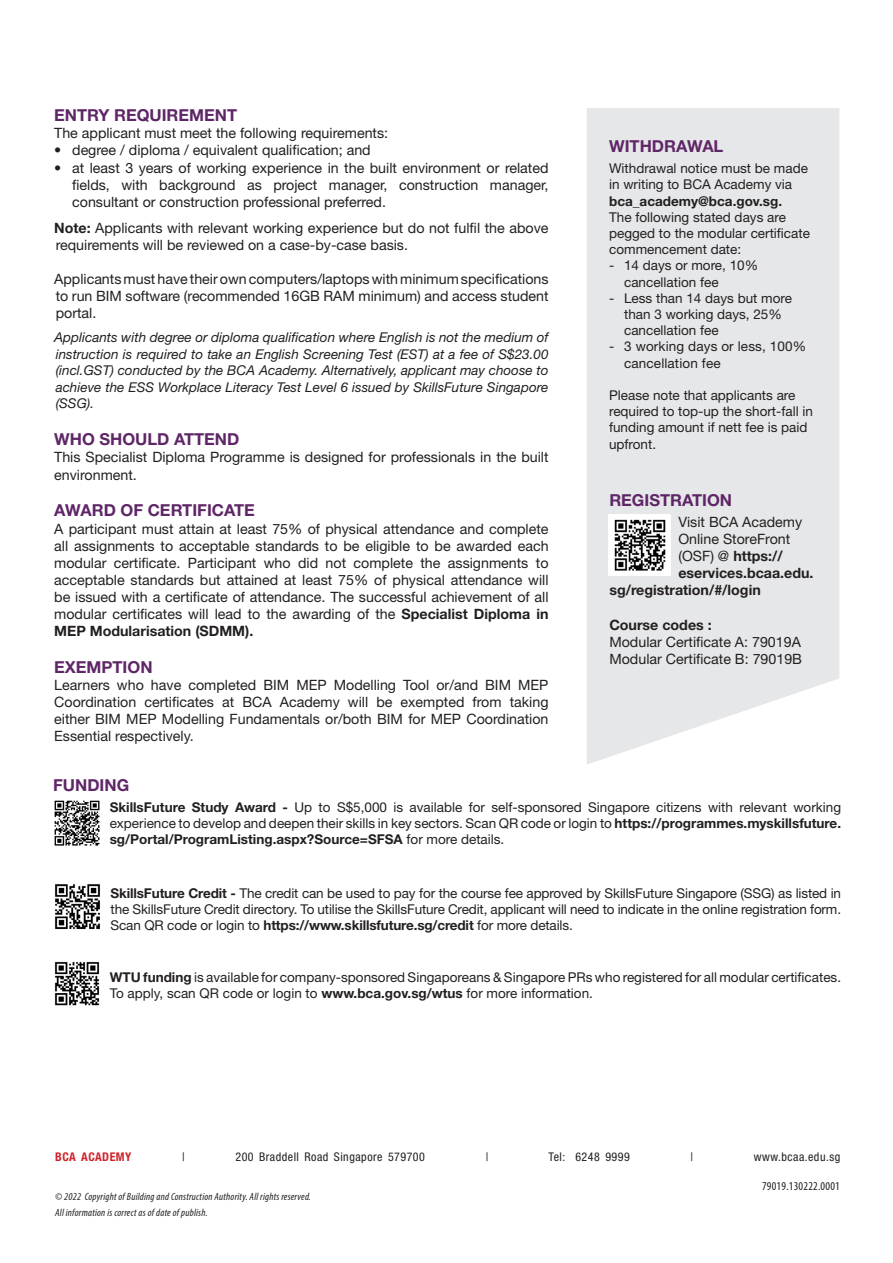
<style>
.page{position:relative;width:893px;height:1263px;background:#fff}
.page>*{position:absolute;margin:0;border:0;box-sizing:border-box;transform-origin:0 0}
.t1{font:700 16.5px "Helvetica Neue LT Std";color:#5f2667}
.t2{font:14.25px/17.1px "Helvetica Neue LT Std";color:#231f20;text-align:justify}
.t3{font:700 14.25px "Helvetica Neue LT Std";color:#231f20}
.t4{font:13.5px/16.2px "Helvetica Neue LT Std";color:#231f20}
.t5{font:italic 13.5px/16.5px "Helvetica Neue LT Std";color:#231f20;text-align:justify}
.t6{font:condensed 12px "Helvetica Neue LT Std";letter-spacing:.04em;color:#231f20}
.t7{font:condensed 12px "Myriad Pro";letter-spacing:.02em;color:#231f20}
.t8{font:700 condensed 12px "Helvetica Neue LT Std";letter-spacing:.04em;color:#d1232a}
.t9{font:italic condensed 10.5px "Myriad Pro";letter-spacing:.02em;color:#231f20}
.s1{font-weight:700}
.s2{font-weight:400}
</style>
<div class="page">
<div style="left:587px;top:108px;width:252px;height:656px;background:#e6e7e9"></div>
<img style="left:609px;top:514px;width:62px;height:62px">
<img style="left:54px;top:800px;width:46px;height:46px">
<img style="left:55px;top:884px;width:45px;height:46px">
<img style="left:55px;top:961px;width:45px;height:45px">
<p class="t1" style="left:54px;top:105px;width:185px">ENTRY REQUIREMENT</p>
<p class="t2" style="left:54px;top:125px;width:335px">The applicant must meet the following requirements:</p>
<p class="t2" style="left:54px;top:142px;width:318px">• degree / diploma / equivalent qualification; and</p>
<p class="t2" style="left:72px;top:159px;width:478px;text-indent:-18px">• at least 3 years of working experience in the built environment or related fields, with background as project manager, construction manager, consultant or construction professional preferred.</p>
<p class="t2" style="left:54px;top:219px;width:496px"><span class="s1">Note:</span> Applicants with relevant working experience but do not fulfil the above requirements will be reviewed on a case-by-case basis.</p>
<p class="t2" style="left:54px;top:270px;width:496px">Applicants must have their own computers/laptops with minimum specifications to run BIM software (recommended 16GB RAM minimum) and access student portal.</p>
<p class="t5" style="left:54px;top:329px;width:496px">Applicants with degree or diploma qualification where English is not the medium of instruction is required to take an English Screening Test (EST) at a fee of S$23.00 (incl.GST) conducted by the BCA Academy. Alternatively, applicant may choose to achieve the ESS Workplace Literacy Test Level 6 issued by SkillsFuture Singapore (SSG).</p>
<p class="t1" style="left:54px;top:429px;width:187px">WHO SHOULD ATTEND</p>
<p class="t2" style="left:54px;top:449px;width:496px">This Specialist Diploma Programme is designed for professionals in the built environment.</p>
<p class="t1" style="left:54px;top:500px;width:202px">AWARD OF CERTIFICATE</p>
<p class="t2" style="left:54px;top:520px;width:496px">A participant must attain at least 75% of physical attendance and complete all assignments to acceptable standards to be eligible to be awarded each modular certificate. Participant who did not complete the assignments to acceptable standards but attained at least 75% of physical attendance will be issued with a certificate of attendance. The successful achievement of all modular certificates will lead to the awarding of the <span class="s1">Specialist Diploma in MEP Modularisation (SDMM).</span></p>
<p class="t1" style="left:54px;top:657px;width:100px">EXEMPTION</p>
<p class="t2" style="left:54px;top:676px;width:496px">Learners who have completed BIM MEP Modelling Tool or/and BIM MEP Coordination certificates at BCA Academy will be exempted from taking either BIM MEP Modelling Fundamentals or/both BIM for MEP Coordination Essential respectively.</p>
<p class="t1" style="left:609px;top:136px;width:116px">WITHDRAWAL</p>
<p class="t4" style="left:609px;top:160px;width:202px">Withdrawal notice must be made in writing to BCA Academy via <span class="s1">bca_academy@bca.gov.sg.<br></span>The following stated days are pegged to the modular certificate commencement date:</p>
<p class="t4" style="left:624px;top:257px;width:136px;text-indent:-15px">- 14 days or more, 10% cancellation fee</p>
<p class="t4" style="left:624px;top:290px;width:169px;text-indent:-15px">- Less than 14 days but more than 3 working days, 25% cancellation fee</p>
<p class="t4" style="left:624px;top:338px;width:184px;text-indent:-15px">- 3 working days or less, 100% cancellation fee</p>
<p class="t4" style="left:609px;top:387px;width:205px">Please note that applicants are required to top-up the short-fall in funding amount if nett fee is paid upfront.</p>
<p class="t1" style="left:609px;top:490px;width:124px">REGISTRATION</p>
<p class="t2" style="left:678px;top:513px;width:125px">Visit BCA Academy</p>
<p class="t2" style="left:678px;top:530px;width:113px">Online StoreFront</p>
<p class="t3" style="left:678px;top:547px;width:106px"><span class="s2">(OSF) @</span> https://</p>
<p class="t3" style="left:678px;top:564px;width:137px">eservices.bcaa.edu.</p>
<p class="t3" style="left:609px;top:581px;width:153px">sg/registration/#/login</p>
<p class="t3" style="left:609px;top:616px;width:104px">Course codes :</p>
<p class="t2" style="left:609px;top:633px;width:193px">Modular Certificate A: 79019A</p>
<p class="t2" style="left:609px;top:650px;width:194px">Modular Certificate B: 79019B</p>
<p class="t1" style="left:53px;top:775px;width:78px">FUNDING</p>
<p class="t4" style="left:110px;top:799px;width:733px;text-align:justify"><span class="s1">SkillsFuture Study Award -</span> Up to S$5,000 is available for self-sponsored Singapore citizens with relevant working experience to develop and deepen their skills in key sectors. Scan QR code or login to <span class="s1">https://programmes.myskillsfuture. sg/Portal/ProgramListing.aspx?Source=SFSA</span> for more details.</p>
<p class="t4" style="left:111px;top:884px;width:732px;text-align:justify"><span class="s1">SkillsFuture Credit -</span> The credit can be used to pay for the course fee approved by SkillsFuture Singapore (SSG) as listed in the SkillsFuture Credit directory. To utilise the SkillsFuture Credit, applicant will need to indicate in the online registration form.<br>Scan QR code or login to <span class="s1">https://www.skillsfuture.sg/credit</span> for more details.</p>
<p class="t4" style="left:110px;top:969px;width:733px"><span class="s1">WTU funding</span> is available for company-sponsored Singaporeans &amp; Singapore PRs who registered for all modular certificates.<br>To apply, scan QR code or login to <span class="s1">www.bca.gov.sg/wtus</span> for more information.</p>
<p class="t8" style="left:55px;top:1149px;width:78px">BCA ACADEMY</p>
<p class="t6" style="left:182px;top:1150px;width:4px">|</p>
<p class="t6" style="left:235px;top:1150px;width:191px">200 Braddell Road Singapore 579700</p>
<p class="t6" style="left:486px;top:1150px;width:4px">|</p>
<p class="t6" style="left:549px;top:1150px;width:83px">Tel: 6248 9999</p>
<p class="t6" style="left:690px;top:1150px;width:4px">|</p>
<p class="t6" style="left:754px;top:1150px;width:88px">www.bcaa.edu.sg</p>
<p class="t9" style="left:55px;top:1190px;width:257px">© 2022 Copyright of Building and Construction Authority. All rights reserved.</p>
<p class="t9" style="left:55px;top:1206px;width:154px">All information is correct as of date of publish.</p>
<p class="t7" style="left:762px;top:1179px;width:79px">79019.130222.0001</p>
</div>
